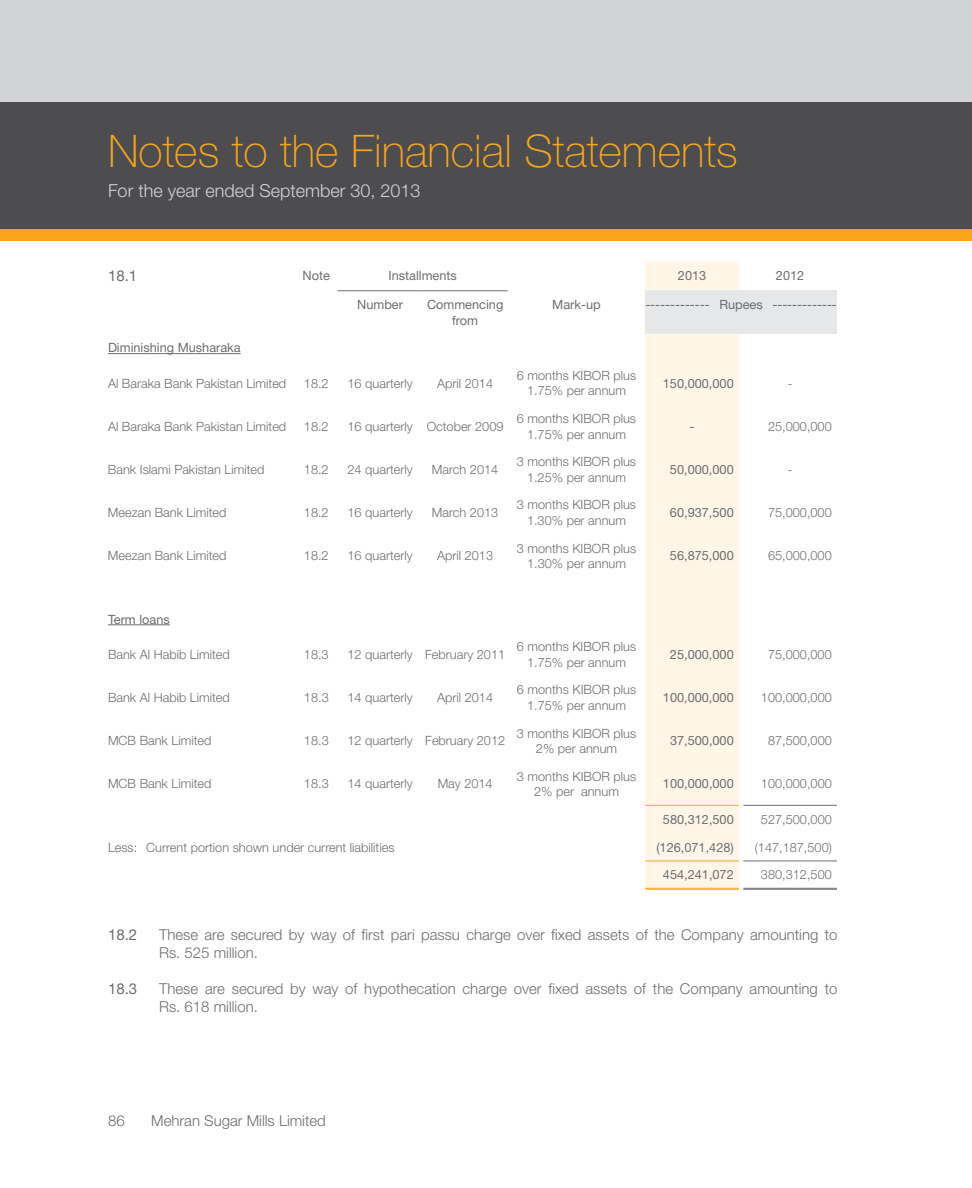
<style>
.page{position:relative;width:972px;height:1188px;background:#fff}
.page>*{position:absolute;margin:0;border:0;box-sizing:border-box;transform-origin:0 0}
.t1{font:100 45px "Helvetica Neue LT Std";color:#faa61a}
.t2{font:300 18px "Helvetica Neue LT Std";color:#d1d3d4}
.t3{font:300 15px/18px "Helvetica Neue LT Std";color:#6d6e71}
.t4{font:15px "Helvetica Neue LT Std";color:#6d6e71}
.t5{font:300 12.75px/15.3px "Helvetica Neue LT Std";color:#6d6e71;text-align:center}
.t6{font:12.75px/15.3px "Helvetica Neue LT Std";color:#6d6e71;text-align:center}
</style>
<div class="page">
<div style="left:0;top:0;width:972px;height:103px;background:#d1d3d4"></div>
<div style="left:0;top:103px;width:972px;height:126px;background:#4d4d4f"></div>
<div style="left:0;top:229px;width:972px;height:11px;background:#faa61a"></div>
<div style="left:645px;top:261px;width:94px;height:627px;background:#fff6e8"></div>
<div style="left:645px;top:291px;width:192px;height:43px;background:#e6e7e8"></div>
<hr style="left:338px;top:290px;width:85px;height:1px;background:#6d6e71">
<hr style="left:423px;top:290px;width:85px;height:1px;background:#6d6e71">
<hr style="left:645px;top:805px;width:94px;height:1px;background:#faa61a">
<hr style="left:645px;top:861px;width:94px;height:1px;background:#faa61a">
<hr style="left:645px;top:888px;width:94px;height:1px;background:#faa61a">
<hr style="left:645px;top:889px;width:94px;height:1px;background:#faa61a">
<hr style="left:743px;top:888px;width:94px;height:1px;background:#6d6e71">
<hr style="left:743px;top:889px;width:94px;height:1px;background:#6d6e71">
<hr style="left:743px;top:861px;width:94px;height:1px;background:#6d6e71">
<hr style="left:743px;top:805px;width:94px;height:1px;background:#6d6e71">
<hr style="left:108px;top:353px;width:133px;height:1px;background:#6d6e71">
<hr style="left:108px;top:624px;width:62px;height:1px;background:#6d6e71">
<p class="t1" style="left:108px;top:125px;width:631px">Notes to the Financial Statements</p>
<p class="t2" style="left:108px;top:180px;width:314px">For the year ended September 30, 2013</p>
<p class="t4" style="left:108px;top:267px;width:31px">18.1</p>
<p class="t6" style="left:303px;top:267px;width:29px">Note</p>
<p class="t6" style="left:388px;top:267px;width:70px">Installments</p>
<p class="t6" style="left:678px;top:267px;width:30px">2013</p>
<p class="t6" style="left:776px;top:267px;width:30px">2012</p>
<p class="t6" style="left:357px;top:297px;width:47px">Number</p>
<p class="t6" style="left:427px;top:297px;width:78px">Commencing from</p>
<p class="t6" style="left:552px;top:297px;width:50px">Mark-up</p>
<p class="t6" style="left:645px;top:297px;width:193px">------------- Rupees -------------</p>
<p class="t6" style="left:108px;top:340px;width:134px">Diminishing Musharaka</p>
<p class="t5" style="left:108px;top:375px;width:180px">Al Baraka Bank Pakistan Limited</p>
<p class="t5" style="left:304px;top:375px;width:26px">18.2</p>
<p class="t5" style="left:348px;top:375px;width:67px">16 quarterly</p>
<p class="t5" style="left:437px;top:375px;width:57px">April 2014</p>
<p class="t5" style="left:517px;top:368px;width:121px">6 months KIBOR plus<br>1.75% per annum</p>
<p class="t6" style="left:663px;top:375px;width:72px">150,000,000</p>
<p class="t5" style="left:788px;top:375px;width:6px">-</p>
<p class="t5" style="left:108px;top:418px;width:180px">Al Baraka Bank Pakistan Limited</p>
<p class="t5" style="left:304px;top:418px;width:26px">18.2</p>
<p class="t5" style="left:348px;top:418px;width:158px">16 quarterly October 2009</p>
<p class="t5" style="left:517px;top:411px;width:121px">6 months KIBOR plus<br>1.75% per annum</p>
<p class="t6" style="left:690px;top:419px;width:6px">-</p>
<p class="t5" style="left:768px;top:418px;width:65px">25,000,000</p>
<p class="t5" style="left:108px;top:462px;width:158px">Bank Islami Pakistan Limited</p>
<p class="t5" style="left:304px;top:462px;width:26px">18.2</p>
<p class="t5" style="left:348px;top:462px;width:67px">24 quarterly</p>
<p class="t5" style="left:432px;top:462px;width:68px">March 2014</p>
<p class="t5" style="left:517px;top:454px;width:121px">3 months KIBOR plus<br>1.25% per annum</p>
<p class="t6" style="left:670px;top:462px;width:65px">50,000,000</p>
<p class="t5" style="left:788px;top:462px;width:6px">-</p>
<p class="t5" style="left:108px;top:505px;width:120px">Meezan Bank Limited</p>
<p class="t5" style="left:304px;top:505px;width:26px">18.2</p>
<p class="t5" style="left:348px;top:505px;width:67px">16 quarterly</p>
<p class="t5" style="left:432px;top:505px;width:68px">March 2013</p>
<p class="t5" style="left:517px;top:497px;width:121px">3 months KIBOR plus<br>1.30% per annum</p>
<p class="t6" style="left:670px;top:505px;width:65px">60,937,500</p>
<p class="t5" style="left:768px;top:505px;width:65px">75,000,000</p>
<p class="t5" style="left:108px;top:548px;width:120px">Meezan Bank Limited</p>
<p class="t5" style="left:304px;top:548px;width:26px">18.2</p>
<p class="t5" style="left:348px;top:548px;width:67px">16 quarterly</p>
<p class="t5" style="left:437px;top:548px;width:57px">April 2013</p>
<p class="t5" style="left:517px;top:540px;width:121px">3 months KIBOR plus<br>1.30% per annum</p>
<p class="t6" style="left:670px;top:548px;width:65px">56,875,000</p>
<p class="t5" style="left:768px;top:548px;width:65px">65,000,000</p>
<p class="t6" style="left:108px;top:611px;width:63px">Term loans</p>
<p class="t5" style="left:108px;top:647px;width:123px">Bank Al Habib Limited</p>
<p class="t5" style="left:304px;top:647px;width:26px">18.3</p>
<p class="t5" style="left:348px;top:647px;width:159px">12 quarterly February 2011</p>
<p class="t5" style="left:517px;top:639px;width:121px">6 months KIBOR plus<br>1.75% per annum</p>
<p class="t6" style="left:670px;top:647px;width:65px">25,000,000</p>
<p class="t5" style="left:768px;top:647px;width:65px">75,000,000</p>
<p class="t5" style="left:108px;top:690px;width:123px">Bank Al Habib Limited</p>
<p class="t5" style="left:304px;top:690px;width:26px">18.3</p>
<p class="t5" style="left:348px;top:690px;width:67px">14 quarterly</p>
<p class="t5" style="left:437px;top:690px;width:57px">April 2014</p>
<p class="t5" style="left:517px;top:682px;width:121px">6 months KIBOR plus<br>1.75% per annum</p>
<p class="t6" style="left:663px;top:690px;width:72px">100,000,000</p>
<p class="t5" style="left:761px;top:690px;width:72px">100,000,000</p>
<p class="t5" style="left:108px;top:733px;width:105px">MCB Bank Limited</p>
<p class="t5" style="left:304px;top:733px;width:26px">18.3</p>
<p class="t5" style="left:348px;top:733px;width:159px">12 quarterly February 2012</p>
<p class="t5" style="left:517px;top:725px;width:121px">3 months KIBOR plus<br>2% per annum</p>
<p class="t6" style="left:670px;top:733px;width:65px">37,500,000</p>
<p class="t5" style="left:768px;top:733px;width:65px">87,500,000</p>
<p class="t5" style="left:108px;top:776px;width:105px">MCB Bank Limited</p>
<p class="t5" style="left:304px;top:776px;width:26px">18.3</p>
<p class="t5" style="left:348px;top:776px;width:67px">14 quarterly</p>
<p class="t5" style="left:438px;top:776px;width:57px">May 2014</p>
<p class="t5" style="left:517px;top:768px;width:121px">3 months KIBOR plus<br>2% per annum</p>
<p class="t6" style="left:663px;top:776px;width:72px">100,000,000</p>
<p class="t5" style="left:761px;top:776px;width:72px">100,000,000</p>
<p class="t6" style="left:663px;top:811px;width:72px">580,312,500</p>
<p class="t5" style="left:761px;top:811px;width:72px">527,500,000</p>
<p class="t5" style="left:108px;top:839px;width:288px">Less: Current portion shown under current liabilities</p>
<p class="t6" style="left:656px;top:839px;width:79px">(126,071,428)</p>
<p class="t5" style="left:755px;top:839px;width:79px">(147,187,500)</p>
<p class="t6" style="left:663px;top:867px;width:72px">454,241,072</p>
<p class="t5" style="left:761px;top:867px;width:72px">380,312,500</p>
<p class="t4" style="left:108px;top:925px;width:31px">18.2</p>
<p class="t3" style="left:159px;top:925px;width:680px">These are secured by way of first pari passu charge over fixed assets of the Company amounting to<br>Rs. 525 million.</p>
<p class="t4" style="left:108px;top:979px;width:31px">18.3</p>
<p class="t3" style="left:159px;top:979px;width:680px">These are secured by way of hypothecation charge over fixed assets of the Company amounting to<br>Rs. 618 million.</p>
<p class="t3" style="left:108px;top:1111px;width:18px">86</p>
<p class="t3" style="left:151px;top:1111px;width:176px">Mehran Sugar Mills Limited</p>
</div>
